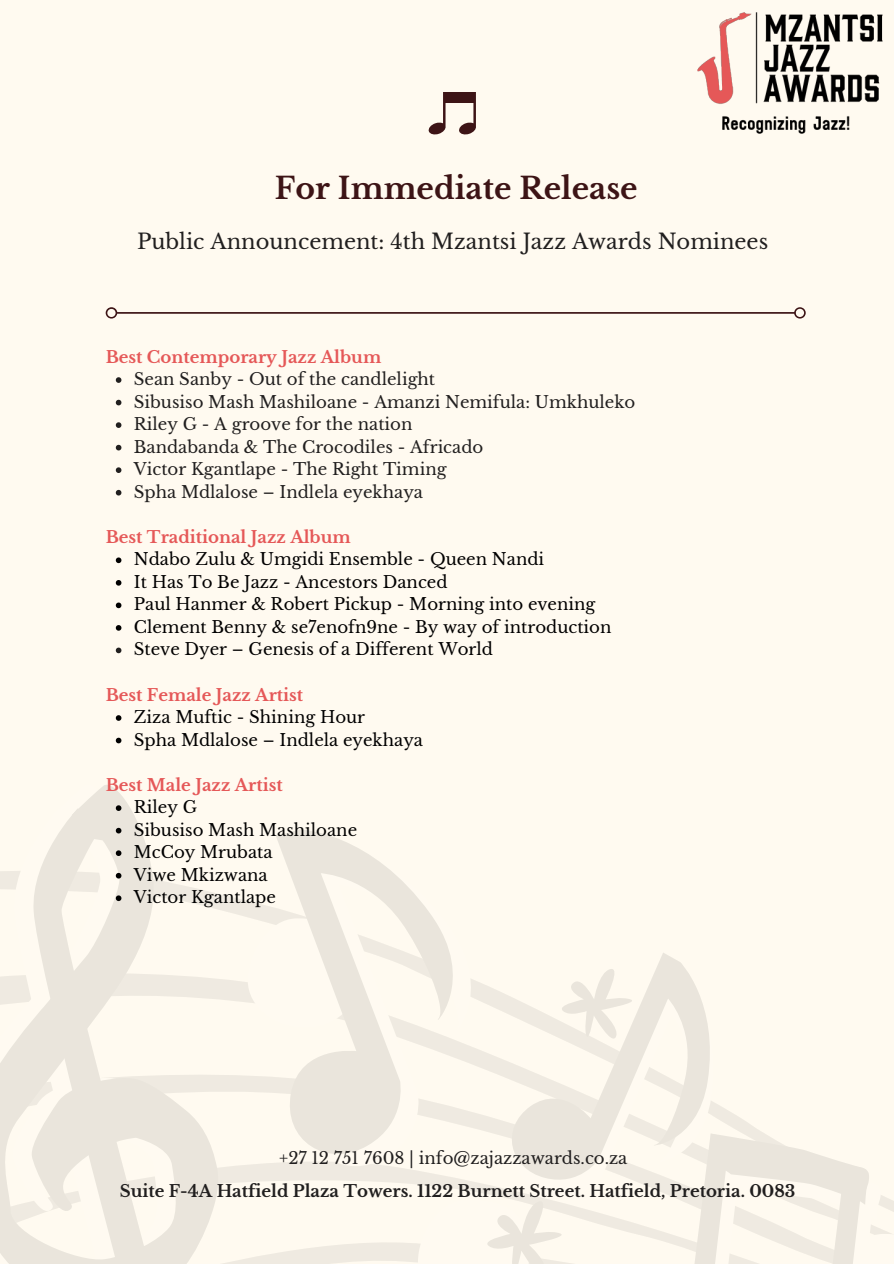
<style>
.page{position:relative;width:894px;height:1264px;background:#fff}
.page>*{position:absolute;margin:0;border:0;box-sizing:border-box;transform-origin:0 0}
.t1{font:700 29.85px "Libre Baskerville";color:#3d1416}
.t2{font:21px "Libre Baskerville";color:#211f1f}
.t3{font:16.5px/22.5px "Libre Baskerville";color:#000}
.t4{font:16.5px/22.5px "Libre Baskerville";color:#211f1f}
.t5{font:700 16.5px "Libre Baskerville";color:#e55858}
.t6{font:700 16.5px "Libre Baskerville";color:#211f1f}
</style>
<div class="page">
<div style="left:0;top:0;width:893px;height:1263px;background:#fffaf0"></div>
<svg style="left:223px;top:1073px;width:540px;height:60px"></svg>
<svg style="left:248px;top:918px;width:28px;height:85px"></svg>
<svg style="left:480px;top:983px;width:18px;height:150px"></svg>
<svg style="left:0;top:785px;width:223px;height:348px"></svg>
<svg style="left:276px;top:829px;width:204px;height:304px"></svg>
<svg style="left:499px;top:953px;width:220px;height:180px"></svg>
<svg style="left:0;top:1133px;width:893px;height:130px"></svg>
<svg style="left:106px;top:307px;width:699px;height:11px"></svg>
<svg style="left:116px;top:377px;width:5px;height:6px"></svg>
<svg style="left:116px;top:400px;width:5px;height:5px"></svg>
<svg style="left:116px;top:422px;width:5px;height:6px"></svg>
<svg style="left:116px;top:445px;width:5px;height:5px"></svg>
<svg style="left:116px;top:467px;width:5px;height:6px"></svg>
<svg style="left:116px;top:490px;width:5px;height:5px"></svg>
<svg style="left:116px;top:557px;width:5px;height:6px"></svg>
<svg style="left:116px;top:580px;width:5px;height:5px"></svg>
<svg style="left:116px;top:602px;width:5px;height:6px"></svg>
<svg style="left:116px;top:625px;width:5px;height:5px"></svg>
<svg style="left:116px;top:647px;width:5px;height:6px"></svg>
<svg style="left:116px;top:715px;width:5px;height:5px"></svg>
<svg style="left:116px;top:737px;width:5px;height:6px"></svg>
<svg style="left:116px;top:805px;width:5px;height:6px"></svg>
<svg style="left:116px;top:827px;width:5px;height:6px"></svg>
<svg style="left:116px;top:850px;width:5px;height:6px"></svg>
<svg style="left:116px;top:872px;width:5px;height:6px"></svg>
<svg style="left:116px;top:895px;width:5px;height:6px"></svg>
<svg style="left:428px;top:92px;width:48px;height:42px"></svg>
<img style="left:697px;top:12px;width:186px;height:122px">
<h1 class="t1" style="left:275px;top:170px;width:364px">For Immediate Release</h1>
<p class="t2" style="left:137px;top:228px;width:632px">Public Announcement: 4th Mzantsi Jazz Awards Nominees</p>
<p class="t5" style="left:106px;top:346px;width:277px">Best Contemporary Jazz Album</p>
<p class="t4" style="left:134px;top:368px;width:503px">Sean Sanby - Out of the candlelight<br>Sibusiso Mash Mashiloane - Amanzi Nemifula: Umkhuleko Riley G - A groove for the nation<br>Bandabanda &amp; The Crocodiles - Africado<br>Victor Kgantlape - The Right Timing<br>Spha Mdlalose – Indlela eyekhaya</p>
<p class="t5" style="left:106px;top:527px;width:246px">Best Traditional Jazz Album</p>
<p class="t3" style="left:134px;top:548px;width:479px">Ndabo Zulu &amp; Umgidi Ensemble - Queen Nandi<br>It Has To Be Jazz - Ancestors Danced<br>Paul Hanmer &amp; Robert Pickup - Morning into evening Clement Benny &amp; se7enofn9ne - By way of introduction Steve Dyer – Genesis of a Different World</p>
<p class="t5" style="left:106px;top:684px;width:199px">Best Female Jazz Artist</p>
<p class="t3" style="left:134px;top:706px;width:291px">Ziza Muftic - Shining Hour<br>Spha Mdlalose – Indlela eyekhaya</p>
<p class="t5" style="left:106px;top:774px;width:178px">Best Male Jazz Artist</p>
<p class="t3" style="left:134px;top:796px;width:225px">Riley G<br>Sibusiso Mash Mashiloane<br>McCoy Mrubata<br>Viwe Mkizwana<br>Victor Kgantlape</p>
<p class="t4" style="left:279px;top:1147px;width:349px">+27 12 751 7608 | info@zajazzawards.co.za</p>
<p class="t6" style="left:120px;top:1181px;width:677px">Suite F-4A Hatfield Plaza Towers. 1122 Burnett Street. Hatfield, Pretoria. 0083</p>
</div>
